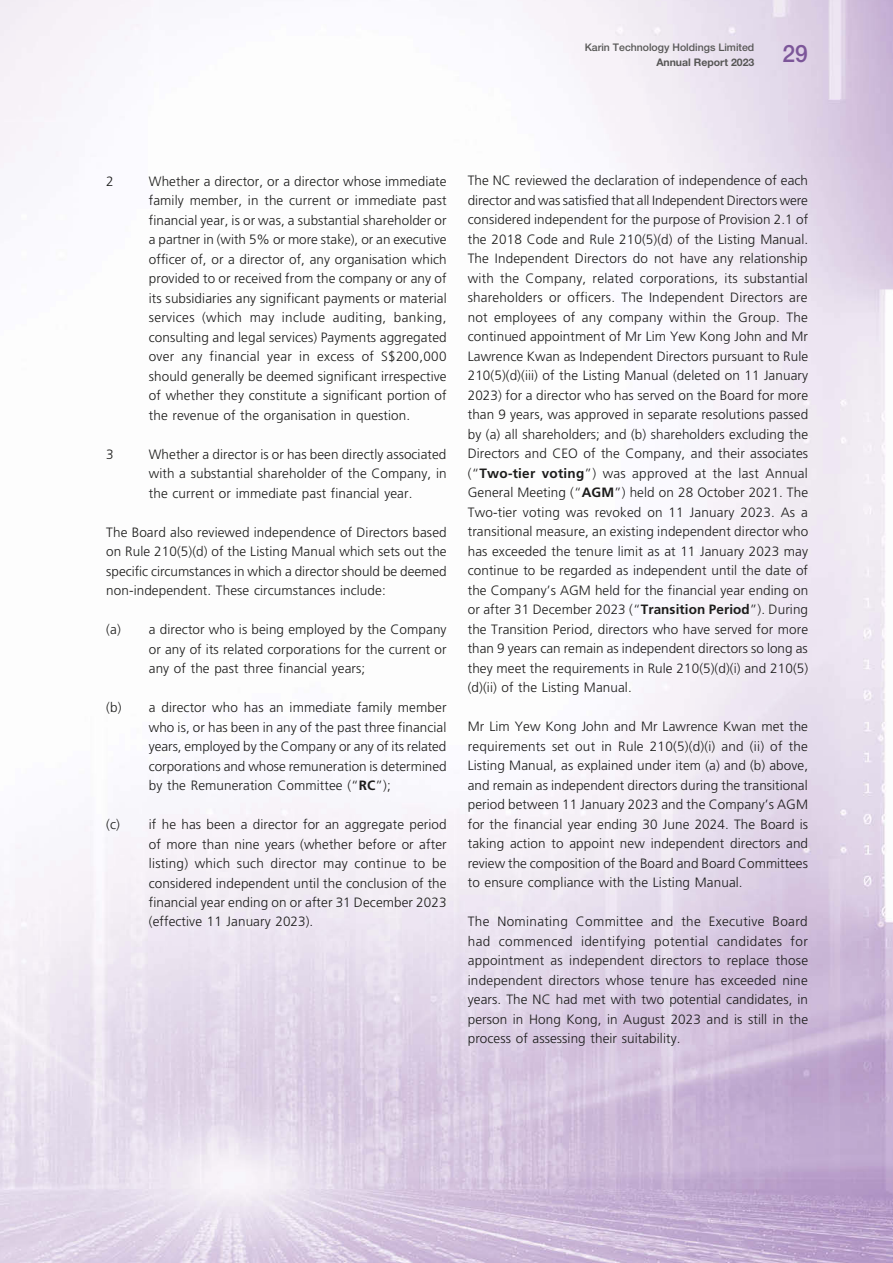
<style>
.page{position:relative;width:893px;height:1263px;background:#fff}
.page>*{position:absolute;margin:0;border:0;box-sizing:border-box;transform-origin:0 0}
.t1{font:500 24px "Helvetica Neue LT Std";color:#7c5699;scale:.95 1}
.t2{font:300 13.5px/19.5px "Frutiger LT Std";letter-spacing:.005em;color:#1c1c1b;text-align:justify}
.t3{font:500 10.5px "Helvetica Neue LT Std";color:#575756}
.t4{font:700 10.5px "Helvetica Neue LT Std";color:#575756}
.s1{font-weight:700}
</style>
<div class="page">
<img style="left:0;top:0;width:893px;height:1263px">
<p class="t3" style="left:585px;top:41px;width:171px">Karin Technology Holdings Limited</p>
<p class="t4" style="left:656px;top:56px;width:100px">Annual Report 2023</p>
<h1 class="t1" style="left:783px;top:40px;width:28px">29</h1>
<p class="t2" style="left:106px;top:171px;width:9px">2</p>
<p class="t2" style="left:149px;top:171px;width:299px">Whether a director, or a director whose immediate family member, in the current or immediate past financial year, is or was, a substantial shareholder or a partner in (with 5% or more stake), or an executive officer of, or a director of, any organisation which provided to or received from the company or any of its subsidiaries any significant payments or material services (which may include auditing, banking, consulting and legal services) Payments aggregated over any financial year in excess of S$200,000 should generally be deemed significant irrespective of whether they constitute a significant portion of the revenue of the organisation in question.</p>
<p class="t2" style="left:106px;top:444px;width:9px">3</p>
<p class="t2" style="left:149px;top:444px;width:299px">Whether a director is or has been directly associated with a substantial shareholder of the Company, in the current or immediate past financial year.</p>
<p class="t2" style="left:106px;top:522px;width:342px">The Board also reviewed independence of Directors based on Rule 210(5)(d) of the Listing Manual which sets out the specific circumstances in which a director should be deemed non-independent. These circumstances include:</p>
<p class="t2" style="left:149px;top:620px;width:299px;text-indent:-43px">(a) a director who is being employed by the Company or any of its related corporations for the current or any of the past three financial years;</p>
<p class="t2" style="left:149px;top:698px;width:299px;text-indent:-43px">(b) a director who has an immediate family member who is, or has been in any of the past three financial years, employed by the Company or any of its related corporations and whose remuneration is determined by the Remuneration Committee (“<span class="s1">RC</span>”);</p>
<p class="t2" style="left:149px;top:815px;width:299px;text-indent:-43px">(c) if he has been a director for an aggregate period of more than nine years (whether before or after listing) which such director may continue to be considered independent until the conclusion of the financial year ending on or after 31 December 2023 (effective 11 January 2023).</p>
<p class="t2" style="left:468px;top:171px;width:342px">The NC reviewed the declaration of independence of each director and was satisfied that all Independent Directors were considered independent for the purpose of Provision 2.1 of the 2018 Code and Rule 210(5)(d) of the Listing Manual.<br>The Independent Directors do not have any relationship with the Company, related corporations, its substantial shareholders or officers. The Independent Directors are not employees of any company within the Group. The continued appointment of Mr Lim Yew Kong John and Mr Lawrence Kwan as Independent Directors pursuant to Rule 210(5)(d)(iii) of the Listing Manual (deleted on 11 January 2023) for a director who has served on the Board for more than 9 years, was approved in separate resolutions passed by (a) all shareholders; and (b) shareholders excluding the Directors and CEO of the Company, and their associates (“<span class="s1">Two-tier voting</span>”) was approved at the last Annual General Meeting (“<span class="s1">AGM</span>”) held on 28 October 2021. The Two-tier voting was revoked on 11 January 2023. As a transitional measure, an existing independent director who has exceeded the tenure limit as at 11 January 2023 may continue to be regarded as independent until the date of the Company’s AGM held for the financial year ending on or after 31 December 2023 (“<span class="s1">Transition Period</span>”). During the Transition Period, directors who have served for more than 9 years can remain as independent directors so long as they meet the requirements in Rule 210(5)(d)(i) and 210(5) (d)(ii) of the Listing Manual.</p>
<p class="t2" style="left:468px;top:717px;width:342px">Mr Lim Yew Kong John and Mr Lawrence Kwan met the requirements set out in Rule 210(5)(d)(i) and (ii) of the Listing Manual, as explained under item (a) and (b) above, and remain as independent directors during the transitional period between 11 January 2023 and the Company’s AGM for the financial year ending 30 June 2024. The Board is taking action to appoint new independent directors and review the composition of the Board and Board Committees to ensure compliance with the Listing Manual.</p>
<p class="t2" style="left:468px;top:912px;width:342px">The Nominating Committee and the Executive Board had commenced identifying potential candidates for appointment as independent directors to replace those independent directors whose tenure has exceeded nine years. The NC had met with two potential candidates, in person in Hong Kong, in August 2023 and is still in the process of assessing their suitability.</p>
</div>
